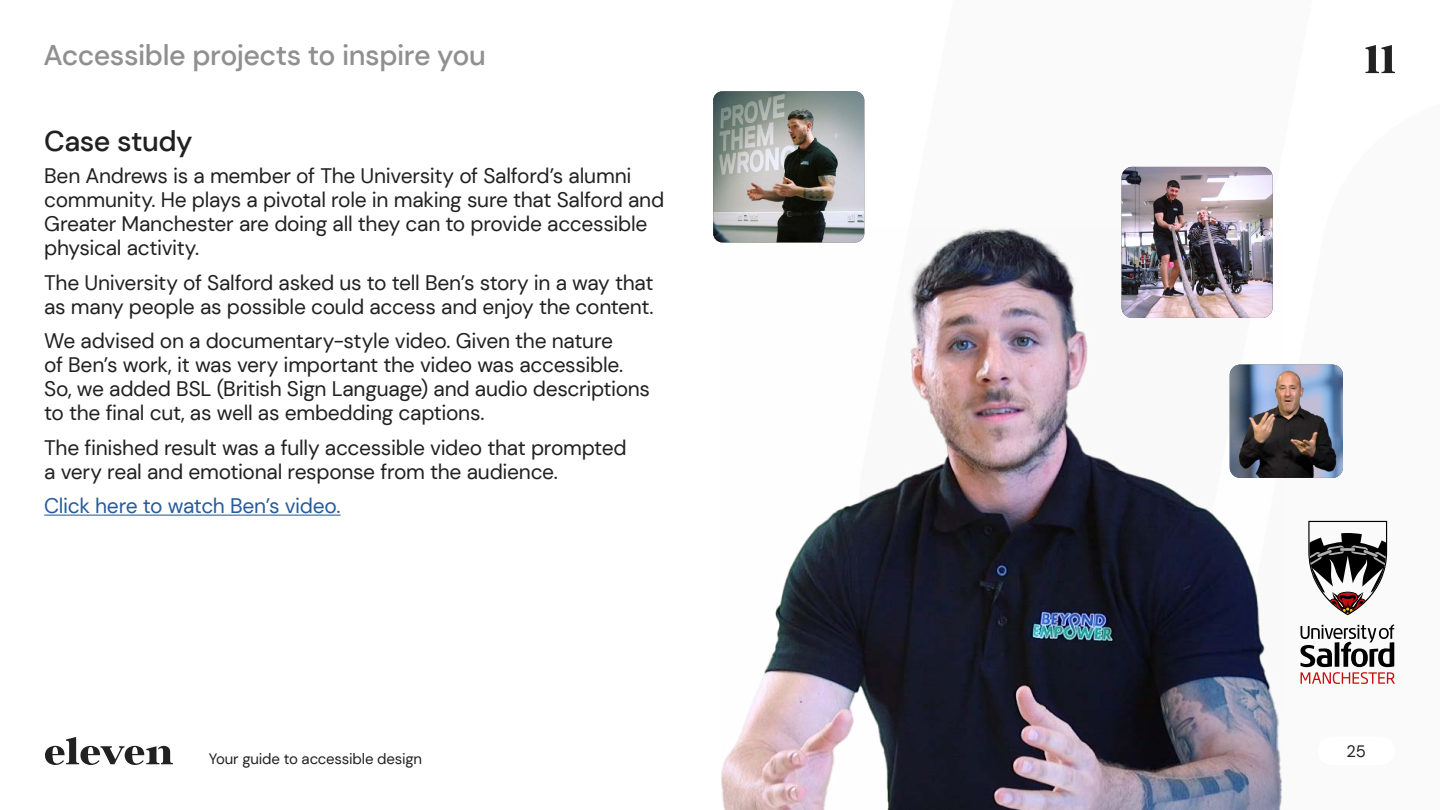
<style>
.page{position:relative;width:1440px;height:810px;background:#fff}
.page>*{position:absolute;margin:0;border:0;box-sizing:border-box;transform-origin:0 0}
.t1{font:500 28.5px "DM Sans";letter-spacing:-.02em;color:#909090}
.t2{font:500 28.5px "DM Sans";letter-spacing:-.02em;color:#212121}
.Body_copy{font:21px/24px "DM Sans";letter-spacing:-.015em;color:#212121}
.Body_copy-2{font:21px "DM Sans";letter-spacing:-.02em;color:#275b9b}
.t3{font:16.5px "DM Sans";color:#212121}
.t4{font:15px "DM Sans";letter-spacing:-.015em;color:#212121}
</style>
<div class="page">
<hr style="left:44px;top:515px;width:297px;height:1px;background:#275b9b">
<img style="left:722px;top:226px;width:559px;height:584px">
<svg style="left:1300px;top:624px;width:95px;height:60px"></svg>
<svg style="left:1308px;top:521px;width:79px;height:94px"></svg>
<img style="left:1122px;top:167px;width:151px;height:151px">
<img style="left:1230px;top:365px;width:113px;height:113px">
<img style="left:713px;top:91px;width:151px;height:151px">
<svg style="left:45px;top:737px;width:128px;height:28px"></svg>
<svg style="left:1366px;top:45px;width:29px;height:28px"></svg>
<h1 class="t1" style="left:43px;top:38px;width:444px">Accessible projects to inspire you</h1>
<h3 class="t2" style="left:44px;top:123px;width:150px">Case study</h3>
<p class="Body_copy" style="left:44px;top:164px;width:622px">Ben Andrews is a member of The University of Salford’s alumni community. He plays a pivotal role in making sure that Salford and Greater Manchester are doing all they can to provide accessible physical activity.</p>
<p class="Body_copy" style="left:44px;top:270px;width:611px">The University of Salford asked us to tell Ben’s story in a way that as many people as possible could access and enjoy the content.</p>
<p class="Body_copy" style="left:44px;top:329px;width:607px">We advised on a documentary-style video. Given the nature<br>of Ben’s work, it was very important the video was accessible.<br>So, we added BSL (British Sign Language) and audio descriptions to the final cut, as well as embedding captions.</p>
<p class="Body_copy" style="left:44px;top:435px;width:584px">The finished result was a fully accessible video that prompted a very real and emotional response from the audience.</p>
<p class="Body_copy-2" style="left:44px;top:493px;width:298px">Click here to watch Ben’s video.</p>
<p class="t4" style="left:209px;top:750px;width:215px">Your guide to accessible design</p>
<p class="t3" style="left:1346px;top:741px;width:21px">25</p>
</div>
